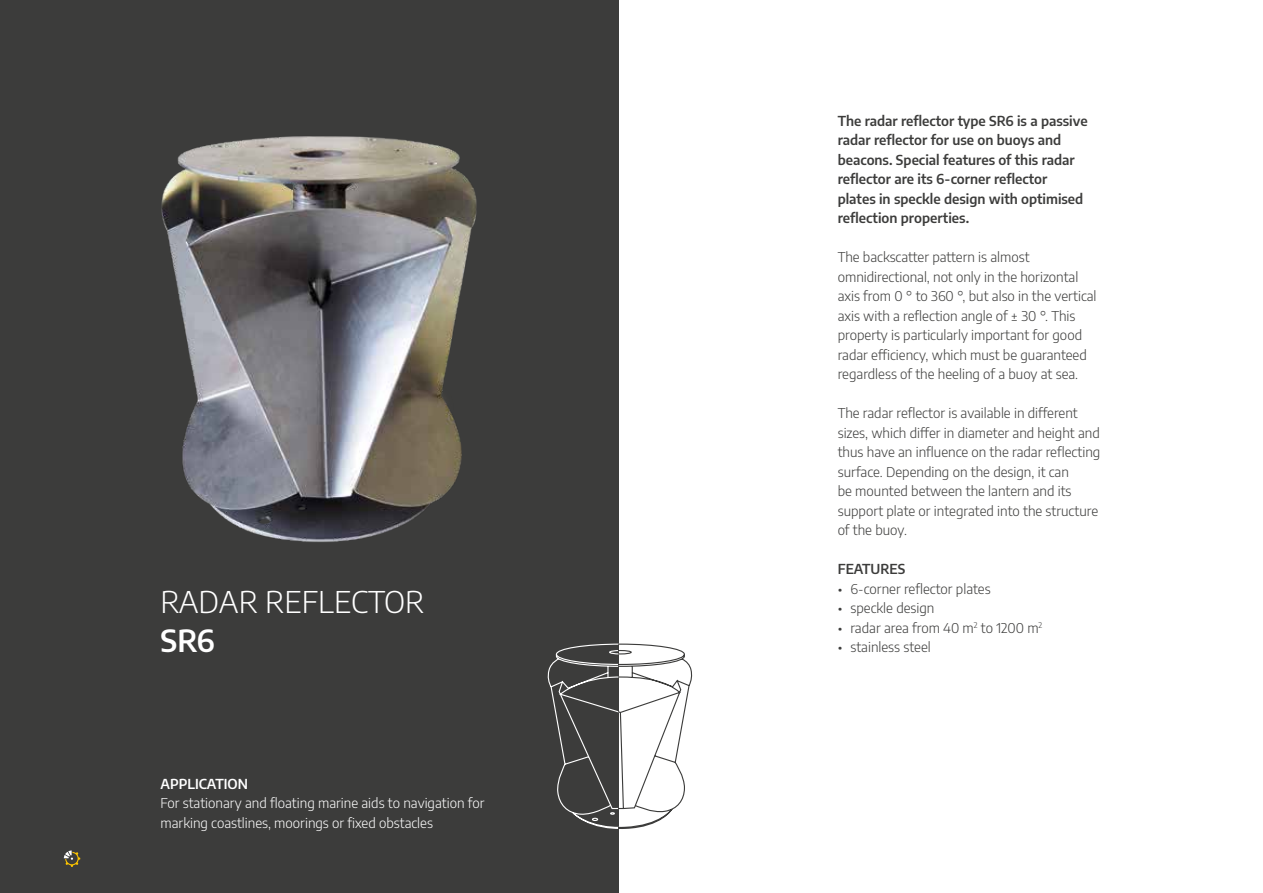
<style>
.page{position:relative;width:1263px;height:893px;background:#fff}
.page>*{position:absolute;margin:0;border:0;box-sizing:border-box;transform-origin:0 0}
.t1{font:300 30px "Encode Sans";color:#fff}
.t2{font:600 30px "Encode Sans";color:#fff}
.t3{font:300 13.5px/19.5px "Encode Sans";color:#3c3c3b}
.t4{font:600 13.5px/19.5px "Encode Sans";color:#3c3c3b}
.t5{font:300 13.5px/19.5px "Encode Sans";color:#fff}
.t6{font:600 13.5px "Encode Sans";color:#fff}
</style>
<div class="page">
<div style="left:0;top:0;width:619px;height:893px;background:#3c3c3b"></div>
<img style="left:161px;top:136px;width:316px;height:406px">
<svg style="left:547px;top:643px;width:146px;height:186px"></svg>
<svg style="left:64px;top:850px;width:16px;height:17px"></svg>
<h1 class="t1" style="left:161px;top:581px;width:266px">RADAR REFLECTOR</h1>
<h1 class="t2" style="left:161px;top:619px;width:56px">SR6</h1>
<p class="t6" style="left:161px;top:774px;width:89px">APPLICATION</p>
<p class="t5" style="left:161px;top:793px;width:325px">For stationary and floating marine aids to navigation for marking coastlines, moorings or fixed obstacles</p>
<p class="t4" style="left:838px;top:110px;width:251px">The radar reflector type SR6 is a passive radar reflector for use on buoys and beacons. Special features of this radar reflector are its 6-corner reflector plates in speckle design with optimised reflection properties.</p>
<p class="t3" style="left:838px;top:247px;width:260px">The backscatter pattern is almost omnidirectional, not only in the horizontal axis from 0 ° to 360 °, but also in the vertical axis with a reflection angle of ± 30 °. This property is particularly important for good radar efficiency, which must be guaranteed regardless of the heeling of a buoy at sea.</p>
<p class="t3" style="left:838px;top:403px;width:264px">The radar reflector is available in different sizes, which differ in diameter and height and thus have an influence on the radar reflecting surface. Depending on the design, it can<br>be mounted between the lantern and its support plate or integrated into the structure of the buoy.</p>
<p class="t4" style="left:838px;top:559px;width:69px">FEATURES</p>
<p class="t3" style="left:838px;top:578px;width:154px">• 6-corner reflector plates</p>
<p class="t3" style="left:838px;top:598px;width:98px">• speckle design</p>
<p class="t3" style="left:838px;top:617px;width:206px">• radar area from 40 m<sup>2</sup> to 1200 m<sup>2</sup></p>
<p class="t3" style="left:838px;top:637px;width:95px">• stainless steel</p>
</div>
